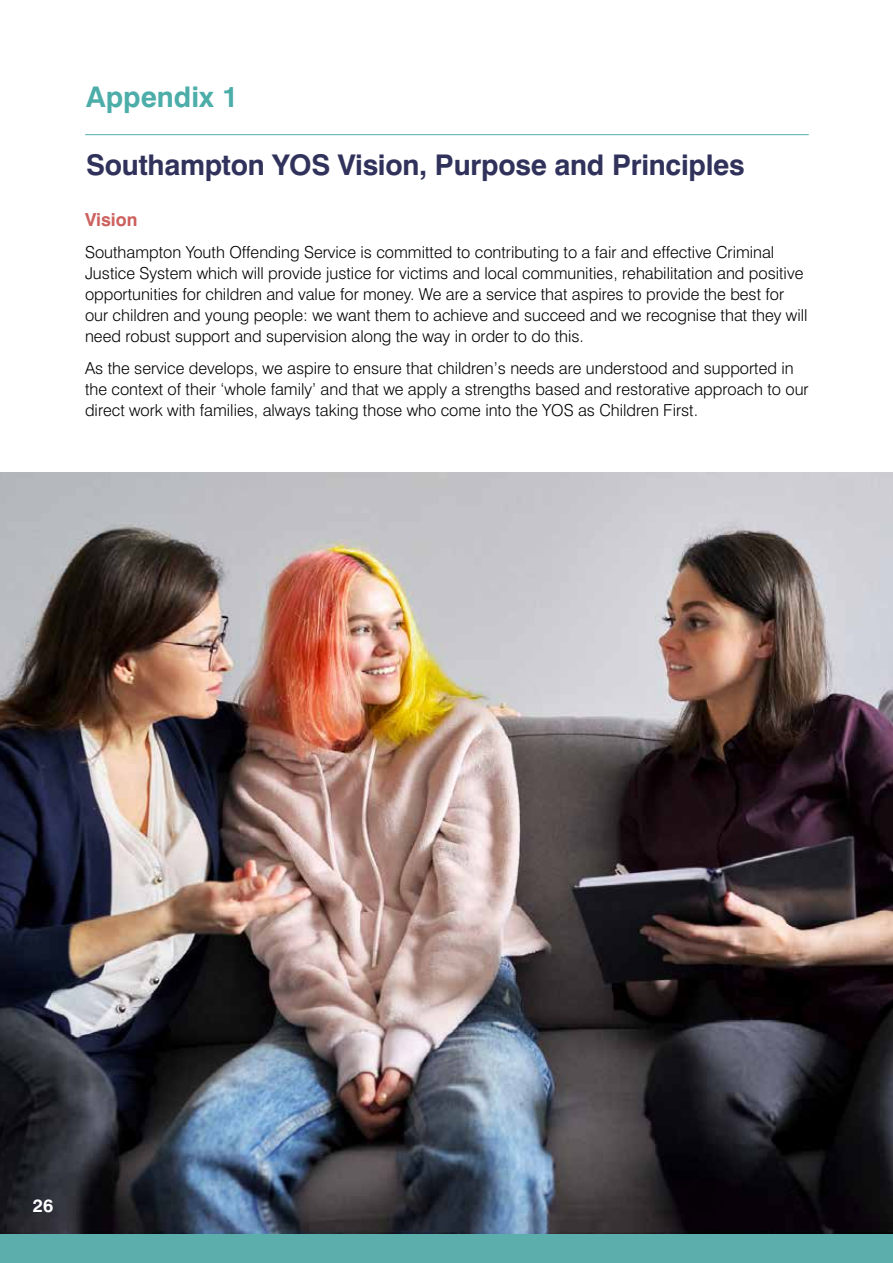
<style>
.page{position:relative;width:893px;height:1263px;background:#fff}
.page>*{position:absolute;margin:0;border:0;box-sizing:border-box;transform-origin:0 0}
.t1{font:700 28.5px "Swiss 721 BT";letter-spacing:-.01em;color:#30325b}
.t2{font:700 28.5px "Swiss 721 BT";color:#4cada9}
.t3{font:700 18px "Swiss 721 BT";color:#cd615e}
.t4{font:700 18px "Swiss 721 BT";color:#fff}
.t5{font:300 16.5px/21px "Swiss 721 BT";color:#000}
</style>
<div class="page">
<div style="left:0;top:1233px;width:893px;height:30px;background:#5baeab"></div>
<hr style="left:85px;top:134px;width:724px;height:1px;background:#4cada9">
<img style="left:0;top:472px;width:893px;height:761px">
<h1 class="t2" style="left:86px;top:80px;width:153px">Appendix 1</h1>
<h1 class="t1" style="left:86px;top:148px;width:660px">Southampton YOS Vision, Purpose and Principles</h1>
<p class="t3" style="left:85px;top:209px;width:54px">Vision</p>
<p class="t5" style="left:85px;top:241px;width:724px">Southampton Youth Offending Service is committed to contributing to a fair and effective Criminal Justice System which will provide justice for victims and local communities, rehabilitation and positive opportunities for children and value for money. We are a service that aspires to provide the best for our children and young people: we want them to achieve and succeed and we recognise that they will need robust support and supervision along the way in order to do this.</p>
<p class="t5" style="left:85px;top:357px;width:725px">As the service develops, we aspire to ensure that children’s needs are understood and supported in the context of their ‘whole family’ and that we apply a strengths based and restorative approach to our direct work with families, always taking those who come into the YOS as Children First.</p>
<p class="t4" style="left:33px;top:1195px;width:22px">26</p>
</div>
